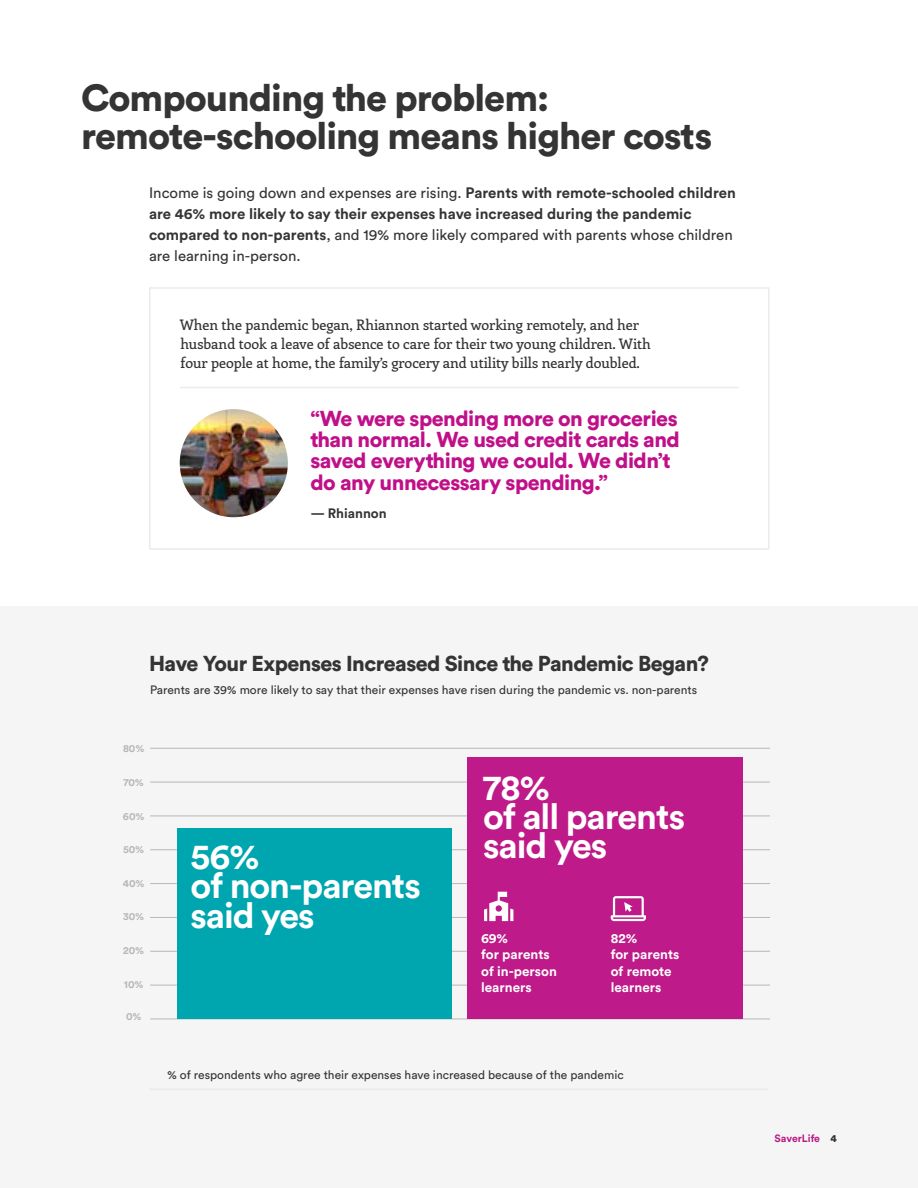
<style>
.page{position:relative;width:918px;height:1188px;background:#fff}
.page>*{position:absolute;margin:0;border:0;box-sizing:border-box;transform-origin:0 0}
.t1{font:900 37.5px/37.5px "Circular Std";letter-spacing:-.025em;color:#333433}
.t2{font:700 35.7px/29.4px "Circular Std";letter-spacing:-.03em;color:#fff}
.t3{font:900 21.3px/21.3px "Circular Std";letter-spacing:-.025em;color:#c01089}
.t4{font:900 21.3px "Circular Std";letter-spacing:-.025em;color:#333433}
.t5{font:700 15px/21px "Circular Std";color:#343433}
.t6{font:500 14.25px/19px "Enriqueta";color:#343433}
.t7{font:700 13.5px/16.5px "Circular Std";color:#fff}
.t8{font:700 13.5px "Circular Std";color:#343433}
.t9{font:12px "Circular Std";color:#333433}
.t10{font:700 10.5px "Circular Std";color:#b6b7b7}
.t11{font:700 10.5px "Circular Std";color:#bf1a89}
.s1{font-weight:400}
.s2{font-weight:900;color:#333433}
</style>
<div class="page">
<div style="left:0;top:606px;width:918px;height:582px;background:#f5f5f5"></div>
<hr style="left:149px;top:1089px;width:619px;height:1px;background:#ebebeb">
<hr style="left:150px;top:748px;width:620px;height:1px;background:#b6b7b7">
<hr style="left:150px;top:782px;width:620px;height:1px;background:#b6b7b7">
<hr style="left:150px;top:816px;width:620px;height:1px;background:#b6b7b7">
<hr style="left:150px;top:850px;width:620px;height:1px;background:#b6b7b7">
<hr style="left:150px;top:883px;width:620px;height:1px;background:#b6b7b7">
<hr style="left:150px;top:917px;width:620px;height:1px;background:#b6b7b7">
<hr style="left:150px;top:951px;width:620px;height:1px;background:#b6b7b7">
<hr style="left:150px;top:985px;width:620px;height:1px;background:#b6b7b7">
<hr style="left:150px;top:1019px;width:620px;height:1px;background:#b6b7b7">
<div style="left:177px;top:828px;width:275px;height:190px;background:#00a6af"></div>
<div style="left:467px;top:757px;width:275px;height:261px;background:#bf1a89"></div>
<svg style="left:611px;top:896px;width:35px;height:25px"></svg>
<svg style="left:484px;top:892px;width:29px;height:29px"></svg>
<div style="left:149px;top:287px;width:621px;height:263px;border:2px solid #ebebeb"></div>
<hr style="left:180px;top:387px;width:559px;height:1px;background:#ebebeb">
<img style="left:180px;top:409px;width:108px;height:108px;border-radius:54px">
<h1 class="t1" style="left:81px;top:79px;width:633px">Compounding the problem: remote-schooling means higher costs</h1>
<p class="t5" style="left:149px;top:182px;width:588px"><span class="s1">Income is going down and expenses are rising.</span> Parents with remote-schooled children are 46% more likely to say their expenses have increased during the pandemic compared to non-parents<span class="s1">, and 19% more likely compared with parents whose children are learning in-person.</span></p>
<p class="t6" style="left:180px;top:315px;width:473px">When the pandemic began, Rhiannon started working remotely, and her husband took a leave of absence to care for their two young children. With four people at home, the family’s grocery and utility bills nearly doubled.</p>
<h3 class="t3" style="left:310px;top:407px;width:371px">“We were spending more on groceries than normal. We used credit cards and saved everything we could. We didn’t do any unnecessary spending.”</h3>
<p class="t8" style="left:310px;top:505px;width:78px">— Rhiannon</p>
<h3 class="t4" style="left:149px;top:649px;width:561px">Have Your Expenses Increased Since the Pandemic Began?</h3>
<p class="t9" style="left:150px;top:683px;width:549px">Parents are 39% more likely to say that their expenses have risen during the pandemic vs. non-parents</p>
<p class="t10" style="left:123px;top:742px;width:23px">80%</p>
<p class="t10" style="left:123px;top:775px;width:22px">70%</p>
<p class="t10" style="left:123px;top:809px;width:23px">60%</p>
<p class="t10" style="left:123px;top:843px;width:23px">50%</p>
<p class="t10" style="left:123px;top:876px;width:23px">40%</p>
<p class="t10" style="left:123px;top:910px;width:23px">30%</p>
<p class="t10" style="left:123px;top:944px;width:23px">20%</p>
<p class="t10" style="left:124px;top:977px;width:21px">10%</p>
<p class="t10" style="left:126px;top:1009px;width:17px">0%</p>
<h2 class="t2" style="left:191px;top:841px;width:232px">56%<br>of non-parents said yes</h2>
<h2 class="t2" style="left:483px;top:772px;width:203px">78%<br>of all parents said yes</h2>
<p class="t7" style="left:481px;top:930px;width:77px">69%<br>for parents of in-person learners</p>
<p class="t7" style="left:611px;top:930px;width:70px">82%<br>for parents of remote learners</p>
<p class="t9" style="left:167px;top:1068px;width:458px">% of respondents who agree their expenses have increased because of the pandemic</p>
<p class="t11" style="left:775px;top:1132px;width:64px">SaverLife <span class="s2">4</span></p>
</div>
